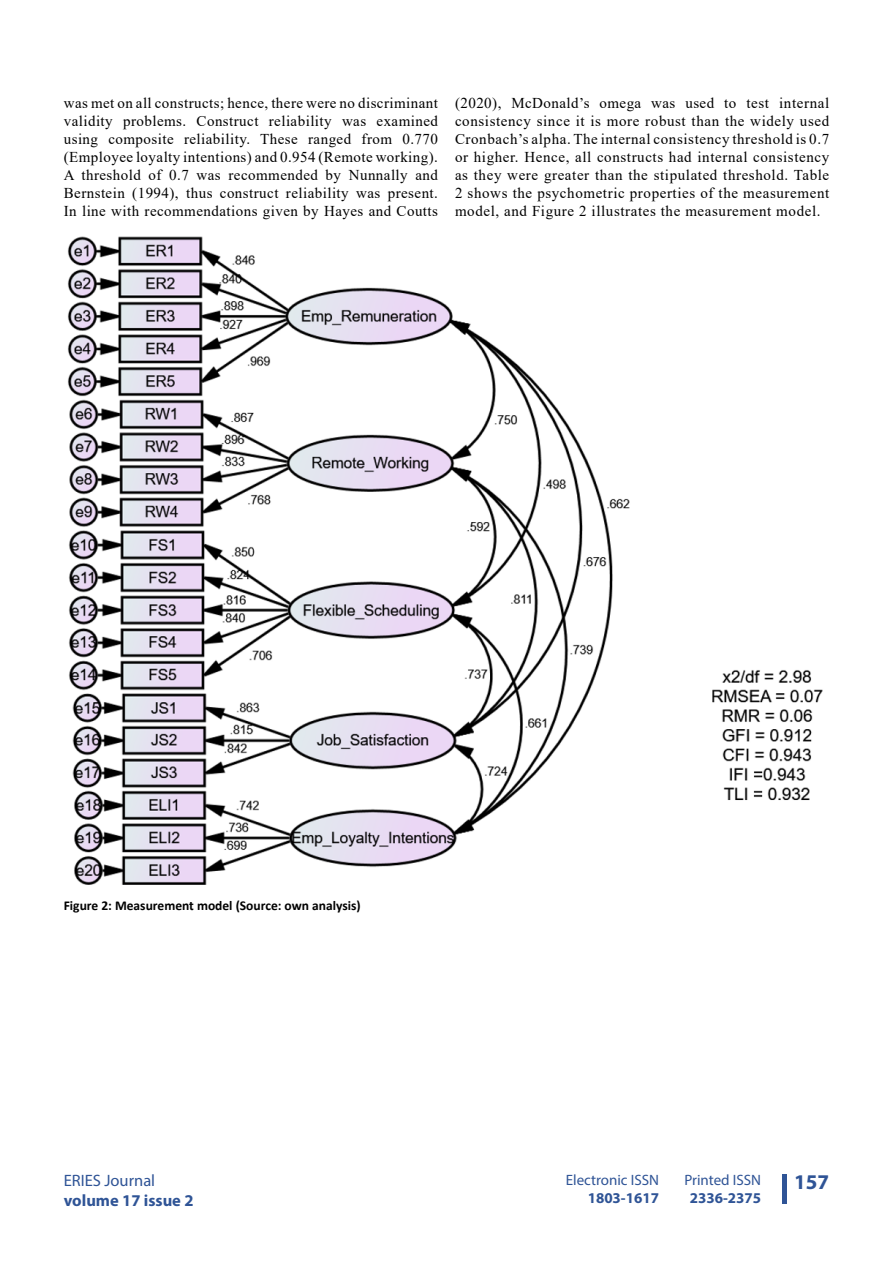
<style>
.page{position:relative;width:893px;height:1263px;background:#fff}
.page>*{position:absolute;margin:0;border:0;box-sizing:border-box;transform-origin:0 0}
.t1{font:700 21px "Myriad Pro";color:#2f5496}
.t2{font:700 16.5px "Myriad Pro";color:#2f5496}
.t3{font:16.5px "Myriad Pro";color:#2f5496}
.t4{font:15px/18px "Times New Roman";letter-spacing:.035em;color:#000;text-align:justify}
.t5{font:15px "Myriad Pro";color:#2f5496}
.t6{font:700 15px "Myriad Pro";color:#2f5496}
.t7{font:700 13.5px "Calibri";color:#000}
</style>
<div class="page">
<div style="left:782px;top:1174px;width:5px;height:29px;background:#2f5496"></div>
<img style="left:67px;top:236px;width:756px;height:649px">
<p class="t4" style="left:64px;top:94px;width:376px">was met on all constructs; hence, there were no discriminant validity problems. Construct reliability was examined using composite reliability. These ranged from 0.770 (Employee loyalty intentions) and 0.954 (Remote working).<br>A threshold of 0.7 was recommended by Nunnally and Bernstein (1994), thus construct reliability was present.<br>In line with recommendations given by Hayes and Coutts</p>
<p class="t4" style="left:455px;top:94px;width:376px">(2020), McDonald’s omega was used to test internal consistency since it is more robust than the widely used Cronbach’s alpha. The internal consistency threshold is 0.7 or higher. Hence, all constructs had internal consistency as they were greater than the stipulated threshold. Table 2 shows the psychometric properties of the measurement model, and Figure 2 illustrates the measurement model.</p>
<p class="t7" style="left:64px;top:896px;width:298px">Figure 2: Measurement model (Source: own analysis)</p>
<p class="t3" style="left:64px;top:1170px;width:93px">ERIES Journal</p>
<p class="t2" style="left:64px;top:1189px;width:131px">volume 17 issue 2</p>
<p class="t5" style="left:566px;top:1171px;width:95px">Electronic ISSN</p>
<h1 class="t1" style="left:794px;top:1169px;width:36px">157</h1>
<p class="t6" style="left:588px;top:1188px;width:73px">1803-1617</p>
<p class="t5" style="left:684px;top:1171px;width:78px">Printed ISSN</p>
<p class="t6" style="left:690px;top:1188px;width:73px">2336-2375</p>
</div>
